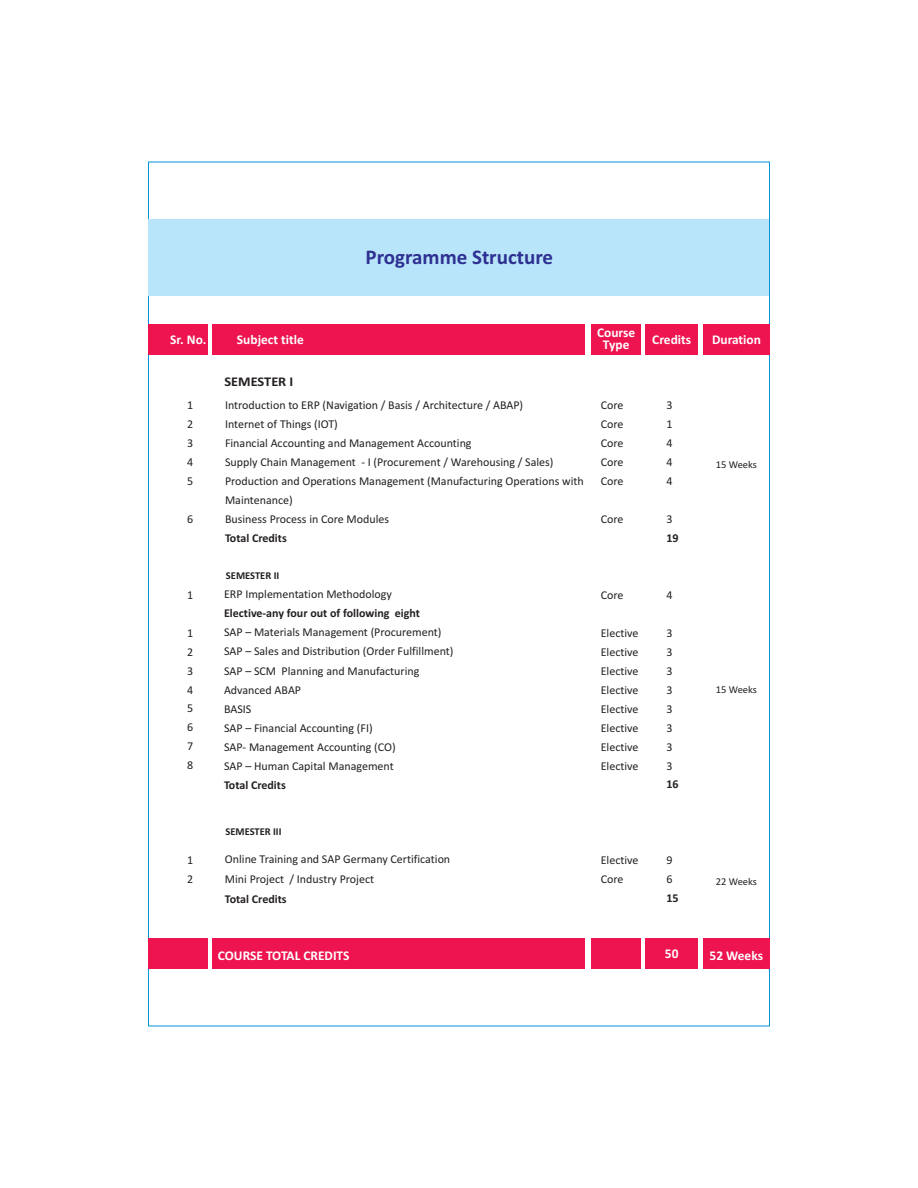
<style>
.page{position:relative;width:918px;height:1188px;background:#fff}
.page>*{position:absolute;margin:0;border:0;box-sizing:border-box;transform-origin:0 0}
.t1{font:700 21px "Calibri";color:#2e3092}
.t2{font:700 13.35px/11.2px "Calibri";color:#fff;text-align:center}
.t3{font:700 13.35px "Calibri";color:#231f20;scale:1.07 1}
.t4{font:12px/18.9px "Calibri";color:#231f20;text-align:justify}
.t5{font:700 12px "Calibri";color:#231f20}
.t6{font:700 10.5px "Calibri";color:#231f20}
.t7{font:10.5px "Calibri";color:#231f20}
</style>
<div class="page">
<div style="left:703px;top:324px;width:67px;height:31px;background:#ed1450"></div>
<div style="left:645px;top:324px;width:53px;height:31px;background:#ed1450"></div>
<div style="left:591px;top:324px;width:50px;height:31px;background:#ed1450"></div>
<div style="left:213px;top:324px;width:372px;height:31px;background:#ed1450"></div>
<div style="left:148px;top:219px;width:621px;height:76px;background:#b9e5fa"></div>
<div style="left:148px;top:324px;width:60px;height:31px;background:#ed1450"></div>
<div style="left:703px;top:938px;width:67px;height:31px;background:#ed1450"></div>
<div style="left:645px;top:938px;width:53px;height:31px;background:#ed1450"></div>
<div style="left:591px;top:938px;width:50px;height:31px;background:#ed1450"></div>
<div style="left:213px;top:938px;width:372px;height:31px;background:#ed1450"></div>
<div style="left:148px;top:938px;width:60px;height:31px;background:#ed1450"></div>
<h1 class="t1" style="left:366px;top:248px;width:189px">Programme Structure</h1>
<p class="t2" style="left:170px;top:335px;width:38px">Sr. No.</p>
<p class="t2" style="left:237px;top:335px;width:68px">Subject title</p>
<p class="t2" style="left:597px;top:328px;width:40px">Course<br>Type</p>
<p class="t2" style="left:652px;top:335px;width:40px">Credits</p>
<p class="t2" style="left:712px;top:335px;width:50px">Duration</p>
<p class="t3" style="left:225px;top:376px;width:66px">SEMESTER I</p>
<p class="t4" style="left:187px;top:397px;width:8px">1<br>2<br>3<br>4<br>5</p>
<p class="t4" style="left:187px;top:511px;width:8px">6</p>
<p class="t4" style="left:187px;top:586px;width:8px">1</p>
<p class="t4" style="left:187px;top:624px;width:8px">1<br>2<br>3<br>4<br>5<br>6<br>7<br>8</p>
<p class="t4" style="left:187px;top:852px;width:8px">1<br>2</p>
<p class="t4" style="left:225px;top:397px;width:360px;text-align:left">Introduction to ERP (Navigation / Basis / Architecture / ABAP)<br>Internet of Things (IOT)<br>Financial Accounting and Management Accounting<br>Supply Chain Management - I (Procurement / Warehousing / Sales)<br>Production and Operations Management (Manufacturing Operations with Maintenance)<br>Business Process in Core Modules</p>
<p class="t5" style="left:225px;top:533px;width:63px">Total Credits</p>
<p class="t6" style="left:226px;top:571px;width:55px">SEMESTER II</p>
<p class="t4" style="left:224px;top:586px;width:169px">ERP Implementation Methodology</p>
<p class="t5" style="left:224px;top:608px;width:198px">Elective-any four out of following eight</p>
<p class="t4" style="left:224px;top:624px;width:231px;text-align:left">SAP – Materials Management (Procurement)<br>SAP – Sales and Distribution (Order Fulfillment)<br>SAP – SCM Planning and Manufacturing<br>Advanced ABAP<br>BASIS<br>SAP – Financial Accounting (FI)<br>SAP- Management Accounting (CO)<br>SAP – Human Capital Management</p>
<p class="t5" style="left:224px;top:780px;width:63px">Total Credits</p>
<p class="t6" style="left:225px;top:827px;width:58px">SEMESTER III</p>
<p class="t4" style="left:225px;top:850px;width:227px;line-height:20.1px">Online Training and SAP Germany Certification<br>Mini Project / Industry Project</p>
<p class="t5" style="left:225px;top:894px;width:63px">Total Credits</p>
<p class="t4" style="left:601px;top:397px;width:24px">Core Core Core Core Core</p>
<p class="t4" style="left:601px;top:511px;width:24px">Core</p>
<p class="t4" style="left:601px;top:586px;width:24px">Core</p>
<p class="t4" style="left:601px;top:624px;width:39px">Elective Elective Elective Elective Elective Elective Elective Elective</p>
<p class="t4" style="left:601px;top:852px;width:39px">Elective<br>Core</p>
<p class="t4" style="left:666px;top:397px;width:8px">3<br>1<br>4<br>4<br>4</p>
<p class="t4" style="left:666px;top:511px;width:8px">3</p>
<p class="t5" style="left:666px;top:533px;width:14px">19</p>
<p class="t4" style="left:666px;top:586px;width:8px">4</p>
<p class="t4" style="left:666px;top:624px;width:8px">3<br>3<br>3<br>3<br>3<br>3<br>3<br>3</p>
<p class="t5" style="left:666px;top:779px;width:14px">16</p>
<p class="t4" style="left:666px;top:852px;width:8px">9<br>6</p>
<p class="t5" style="left:666px;top:893px;width:14px">15</p>
<p class="t7" style="left:716px;top:460px;width:43px">15 Weeks</p>
<p class="t7" style="left:716px;top:686px;width:43px">15 Weeks</p>
<p class="t7" style="left:716px;top:877px;width:43px">22 Weeks</p>
<p class="t2" style="left:218px;top:951px;width:133px">COURSE TOTAL CREDITS</p>
<p class="t2" style="left:665px;top:949px;width:15px">50</p>
<p class="t2" style="left:710px;top:951px;width:55px">52 Weeks</p>
</div>
